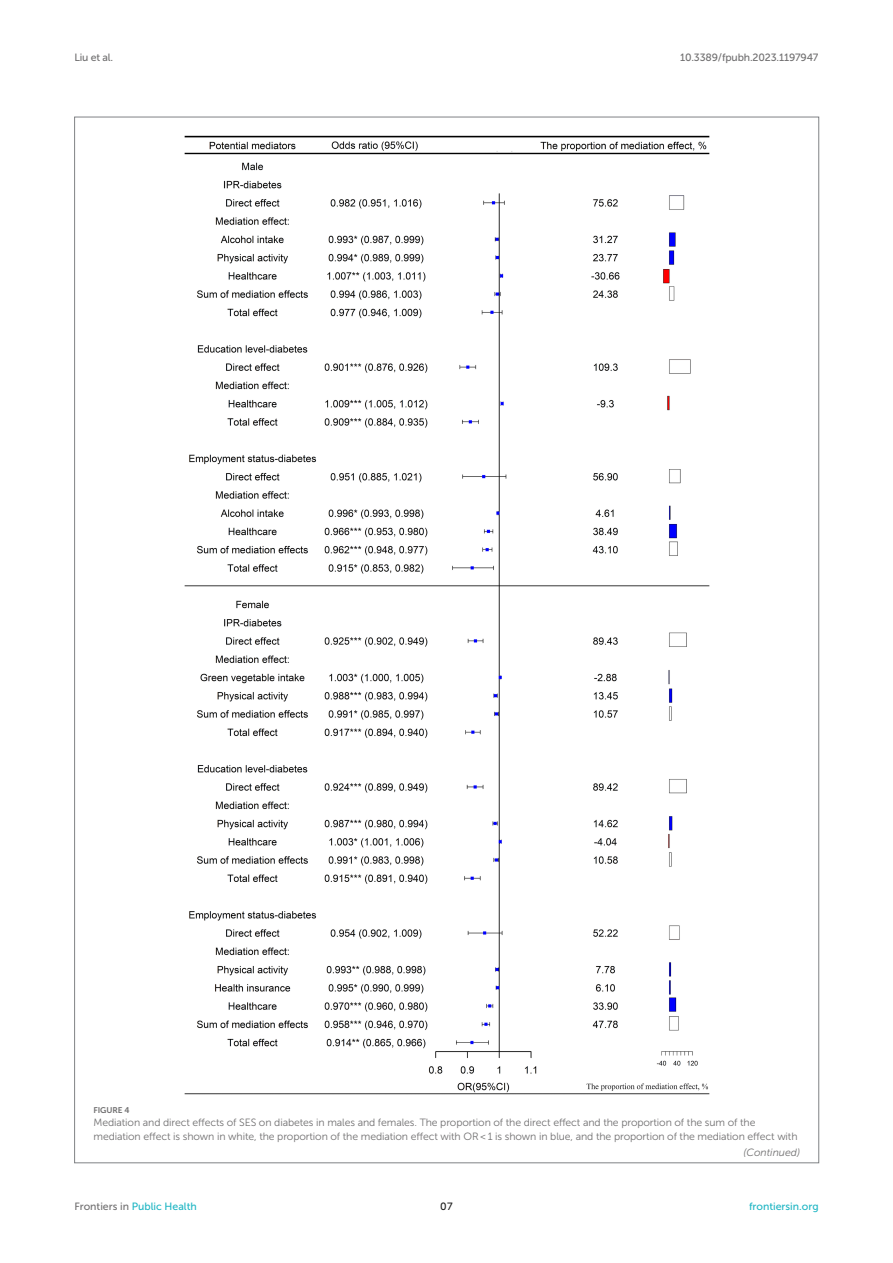
<style>
.page{position:relative;width:893px;height:1263px;background:#fff}
.page>*{position:absolute;margin:0;border:0;box-sizing:border-box;transform-origin:0 0}
.FIG_LEG{font:10.5px/13.5px "Museo Sans 300";letter-spacing:-.01em;color:#706f70}
.t1{font:10.5px "Museo Sans 500";color:#1db5c3}
.t2{font:10.5px "Museo Sans 500";letter-spacing:-.015em;color:#706f70}
.T_Continue{font:italic 10.5px "Museo Sans 300";color:#706f70}
.t3{font:10.5px "Museo Sans 500";color:#1b1c1b}
.FIG_HD{font:8.25px "Museo Sans 700";letter-spacing:-.01em;color:#706f70}
.s1{color:#706f70}
</style>
<div class="page">
<img style="left:184px;top:136px;width:525px;height:958px">
<p class="t2" style="left:74px;top:51px;width:40px">Liu et al.</p>
<p class="t2" style="left:680px;top:51px;width:140px">10.3389/fpubh.2023.1197947</p>
<p class="FIG_HD" style="left:94px;top:1105px;width:37px">FIGURE 4</p>
<p class="FIG_LEG" style="left:94px;top:1116px;width:706px">Mediation and direct effects of SES on diabetes in males and females. The proportion of the direct effect and the proportion of the sum of the mediation effect is shown in white, the proportion of the mediation effect with OR &lt; 1 is shown in blue, and the proportion of the mediation effect with</p>
<p class="T_Continue" style="left:743px;top:1146px;width:58px">(Continued)</p>
<p class="t1" style="left:74px;top:1200px;width:124px"><span class="s1">Frontiers in</span> Public Health</p>
<p class="t3" style="left:440px;top:1200px;width:14px">07</p>
<p class="t1" style="left:749px;top:1200px;width:71px">frontiersin.org</p>
</div>
